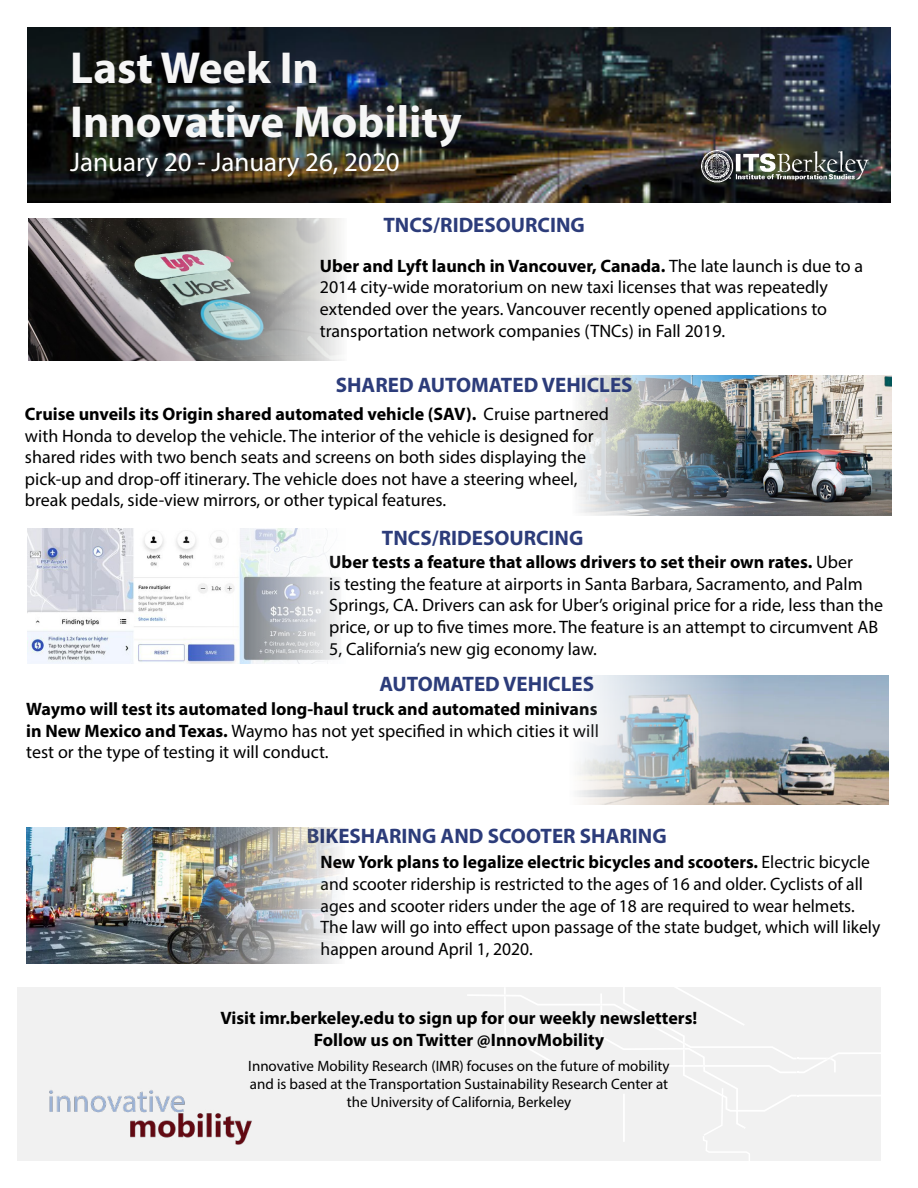
<style>
.page{position:relative;width:918px;height:1188px;background:#fff}
.page>*{position:absolute;margin:0;border:0;box-sizing:border-box;transform-origin:0 0}
.t1{font:700 45px/54px "Myriad Pro";color:#f6f6f6}
.t2{font:27px "Myriad Pro";color:#fff}
.t3{font:700 21px "Myriad Pro";color:#2c3c7a}
.t4{font:18px/21.6px "Myriad Pro";color:#000}
.t5{font:700 18px/21.6px "Myriad Pro";color:#000;text-align:justify}
.t6{font:15px/18px "Myriad Pro";color:#000;text-align:center}
.s1{font-weight:700}
.s2{font-weight:400}
</style>
<div class="page">
<img style="left:27px;top:27px;width:864px;height:176px">
<img style="left:577px;top:676px;width:311px;height:128px">
<div style="left:17px;top:988px;width:864px;height:173px;background:#f1f1f1"></div>
<img style="left:49px;top:1090px;width:203px;height:55px">
<img style="left:27px;top:529px;width:313px;height:134px">
<img style="left:28px;top:218px;width:314px;height:143px">
<img style="left:578px;top:376px;width:314px;height:140px">
<svg style="left:467px;top:987px;width:414px;height:174px"></svg>
<hr style="left:623px;top:1094px;width:2px;height:48px;background:#fff">
<img style="left:689px;top:141px;width:190px;height:56px">
<img style="left:26px;top:828px;width:314px;height:136px">
<h1 class="t1" style="left:70px;top:39px;width:393px">Last Week In<br>Innovative Mobility</h1>
<h2 class="t2" style="left:70px;top:145px;width:331px">January 20 - January 26, 2020</h2>
<p class="t3" style="left:383px;top:211px;width:203px">TNCS/RIDESOURCING</p>
<p class="t4" style="left:320px;top:255px;width:545px"><span class="s1">Uber and Lyft launch in Vancouver, Canada.</span> The late launch is due to a 2014 city-wide moratorium on new taxi licenses that was repeatedly extended over the years. Vancouver recently opened applications to transportation network companies (TNCs) in Fall 2019.</p>
<p class="t3" style="left:336px;top:371px;width:298px">SHARED AUTOMATED VEHICLES</p>
<p class="t4" style="left:25px;top:403px;width:586px"><span class="s1">Cruise unveils its Origin shared automated vehicle (SAV).</span> Cruise partnered with Honda to develop the vehicle. The interior of the vehicle is designed for shared rides with two bench seats and screens on both sides displaying the pick-up and drop-off itinerary. The vehicle does not have a steering wheel, break pedals, side-view mirrors, or other typical features.</p>
<p class="t3" style="left:382px;top:524px;width:203px">TNCS/RIDESOURCING</p>
<p class="t4" style="left:329px;top:551px;width:555px"><span class="s1">Uber tests a feature that allows drivers to set their own rates.</span> Uber<br>is testing the feature at airports in Santa Barbara, Sacramento, and Palm Springs, CA. Drivers can ask for Uber’s original price for a ride, less than the price, or up to five times more. The feature is an attempt to circumvent AB 5, California’s new gig economy law.</p>
<p class="t3" style="left:379px;top:671px;width:216px">AUTOMATED VEHICLES</p>
<p class="t5" style="left:26px;top:697px;width:574px">Waymo will test its automated long-haul truck and automated minivans in New Mexico and Texas. <span class="s2">Waymo has not yet specified in which cities it will test or the type of testing it will conduct.</span></p>
<p class="t3" style="left:307px;top:822px;width:361px">BIKESHARING AND SCOOTER SHARING</p>
<p class="t4" style="left:321px;top:851px;width:561px"><span class="s1">New York plans to legalize electric bicycles and scooters.</span> Electric bicycle and scooter ridership is restricted to the ages of 16 and older. Cyclists of all ages and scooter riders under the age of 18 are required to wear helmets.<br>The law will go into effect upon passage of the state budget, which will likely happen around April 1, 2020.</p>
<p class="t5" style="left:221px;top:1007px;width:478px;text-align:center">Visit imr.berkeley.edu to sign up for our weekly newsletters!<br>Follow us on Twitter @InnovMobility</p>
<p class="t6" style="left:248px;top:1057px;width:423px">Innovative Mobility Research (IMR) focuses on the future of mobility and is based at the Transportation Sustainability Research Center at the University of California, Berkeley</p>
</div>
